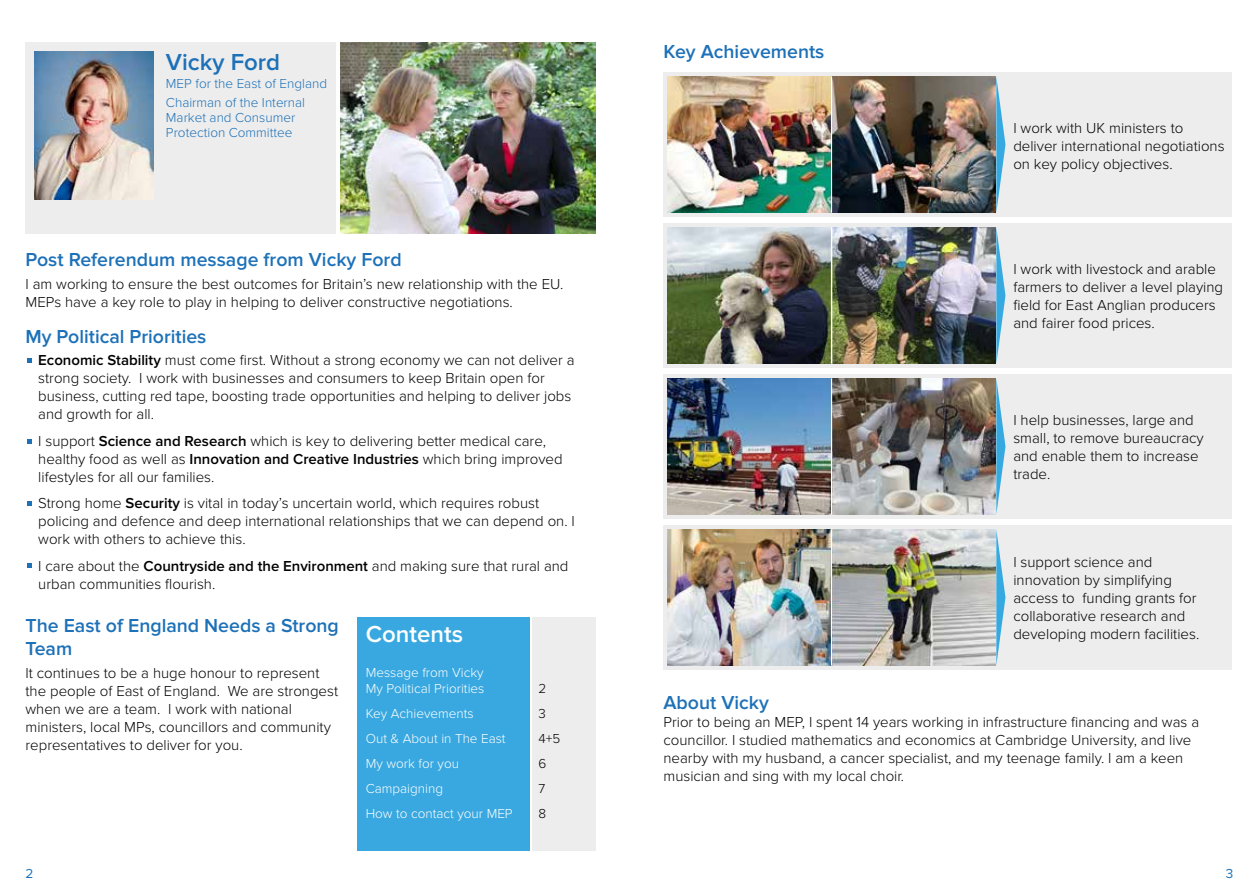
<style>
.page{position:relative;width:1259px;height:893px;background:#fff}
.page>*{position:absolute;margin:0;border:0;box-sizing:border-box;transform-origin:0 0}
.t1{font:600 24px "Proxima Nova";color:#1d71b8}
.t2{font:600 24px "Proxima Nova";color:#fff}
.t3{font:600 19.5px/23.4px "Proxima Nova";color:#1d71b8}
.t4{font:300 15px/18px "Proxima Nova";color:#000}
.t5{font:300 13.5px/25px "Proxima Nova";color:#fff}
.t6{font:300 13.5px/19.2px "Proxima Nova";color:#1d71b8}
.t7{font:300 13.5px/25px "Proxima Nova";color:#000}
.t8{font:13.5px "Proxima Nova";color:#1d71b8}
.s1{font-weight:600}
</style>
<div class="page">
<div style="left:26px;top:43px;width:310px;height:191px;background:#ededed"></div>
<div style="left:357px;top:617px;width:172px;height:233px;background:#39a8e0"></div>
<img style="left:34px;top:51px;width:119px;height:149px">
<div style="left:531px;top:617px;width:64px;height:233px;background:#ededed"></div>
<img style="left:340px;top:43px;width:255px;height:191px">
<div style="left:663px;top:72px;width:569px;height:145px;background:#ededed"></div>
<div style="left:663px;top:223px;width:569px;height:145px;background:#ededed"></div>
<div style="left:663px;top:374px;width:569px;height:145px;background:#ededed"></div>
<div style="left:663px;top:525px;width:569px;height:145px;background:#ededed"></div>
<img style="left:668px;top:77px;width:327px;height:136px">
<img style="left:668px;top:227px;width:327px;height:137px">
<img style="left:668px;top:378px;width:327px;height:136px">
<img style="left:668px;top:529px;width:327px;height:136px">
<svg style="left:28px;top:439px;width:4px;height:4px"></svg>
<svg style="left:28px;top:501px;width:4px;height:5px"></svg>
<svg style="left:28px;top:564px;width:4px;height:4px"></svg>
<svg style="left:28px;top:358px;width:4px;height:4px"></svg>
<hr style="left:831px;top:77px;width:1px;height:136px;background:#fff">
<hr style="left:831px;top:227px;width:1px;height:137px;background:#fff">
<hr style="left:831px;top:378px;width:1px;height:136px;background:#fff">
<hr style="left:831px;top:529px;width:1px;height:136px;background:#fff">
<svg style="left:996px;top:77px;width:9px;height:135px"></svg>
<svg style="left:996px;top:228px;width:9px;height:135px"></svg>
<svg style="left:996px;top:379px;width:9px;height:135px"></svg>
<svg style="left:996px;top:530px;width:9px;height:135px"></svg>
<h1 class="t1" style="left:166px;top:48px;width:116px">Vicky Ford</h1>
<p class="t6" style="left:166px;top:74px;width:163px">MEP for the East of England<br>Chairman of the Internal</p>
<p class="t6" style="left:166px;top:111px;width:131px;line-height:15px">Market and Consumer<br>Protection Committee</p>
<h2 class="t3" style="left:663px;top:40px;width:162px">Key Achievements</h2>
<p class="t4" style="left:1013px;top:119px;width:213px">I work with UK ministers to deliver international negotiations on key policy objectives.</p>
<h2 class="t3" style="left:26px;top:248px;width:378px">Post Referendum message from Vicky Ford</h2>
<p class="t4" style="left:26px;top:275px;width:539px">I am working to ensure the best outcomes for Britain’s new relationship with the EU.<br>MEPs have a key role to play in helping to deliver constructive negotiations.</p>
<p class="t4" style="left:1013px;top:261px;width:211px">I work with livestock and arable farmers to deliver a level playing field for East Anglian producers and fairer food prices.</p>
<h2 class="t3" style="left:26px;top:325px;width:182px">My Political Priorities</h2>
<p class="t4" style="left:38px;top:351px;width:538px"><span class="s1">Economic Stability</span> must come first. Without a strong economy we can not deliver a strong society. I work with businesses and consumers to keep Britain open for business, cutting red tape, boosting trade opportunities and helping to deliver jobs and growth for all.</p>
<p class="t4" style="left:38px;top:432px;width:526px">I support <span class="s1">Science and Research</span> which is key to delivering better medical care, healthy food as well as <span class="s1">Innovation and Creative Industries</span> which bring improved lifestyles for all our families.</p>
<p class="t4" style="left:38px;top:495px;width:538px">Strong home <span class="s1">Security</span> is vital in today’s uncertain world, which requires robust policing and defence and deep international relationships that we can depend on. I work with others to achieve this.</p>
<p class="t4" style="left:38px;top:557px;width:532px">I care about the <span class="s1">Countryside and the Environment</span> and making sure that rural and urban communities flourish.</p>
<p class="t4" style="left:1013px;top:412px;width:192px">I help businesses, large and small, to remove bureaucracy and enable them to increase trade.</p>
<p class="t4" style="left:1013px;top:554px;width:185px">I support science and innovation by simplifying access to funding grants for collaborative research and</p>
<h2 class="t3" style="left:26px;top:614px;width:315px">The East of England Needs a Strong<br>Team</h2>
<p class="t4" style="left:26px;top:664px;width:314px">It continues to be a huge honour to represent the people of East of England. We are strongest when we are a team. I work with national ministers, local MPs, councillors and community representatives to deliver for you.</p>
<h1 class="t2" style="left:366px;top:620px;width:99px">Contents</h1>
<p class="t4" style="left:1013px;top:626px;width:187px">developing modern facilities.</p>
<p class="t5" style="left:366px;top:664px;width:120px;line-height:16.5px">Message from Vicky<br>My Political Priorities</p>
<p class="t5" style="left:366px;top:701px;width:148px">Key Achievements<br>Out &amp; About in The East<br>My work for you<br>Campaigning<br>How to contact your MEP</p>
<p class="t7" style="left:538px;top:676px;width:23px">2<br>3<br>4+5<br>6<br>7<br>8</p>
<h2 class="t3" style="left:663px;top:691px;width:107px">About Vicky</h2>
<p class="t4" style="left:663px;top:713px;width:537px">Prior to being an MEP, I spent 14 years working in infrastructure financing and was a councillor. I studied mathematics and economics at Cambridge University, and live nearby with my husband, a cancer specialist, and my teenage family. I am a keen musician and sing with my local choir.</p>
<p class="t8" style="left:26px;top:866px;width:9px">2</p>
<p class="t8" style="left:1226px;top:866px;width:9px">3</p>
</div>
